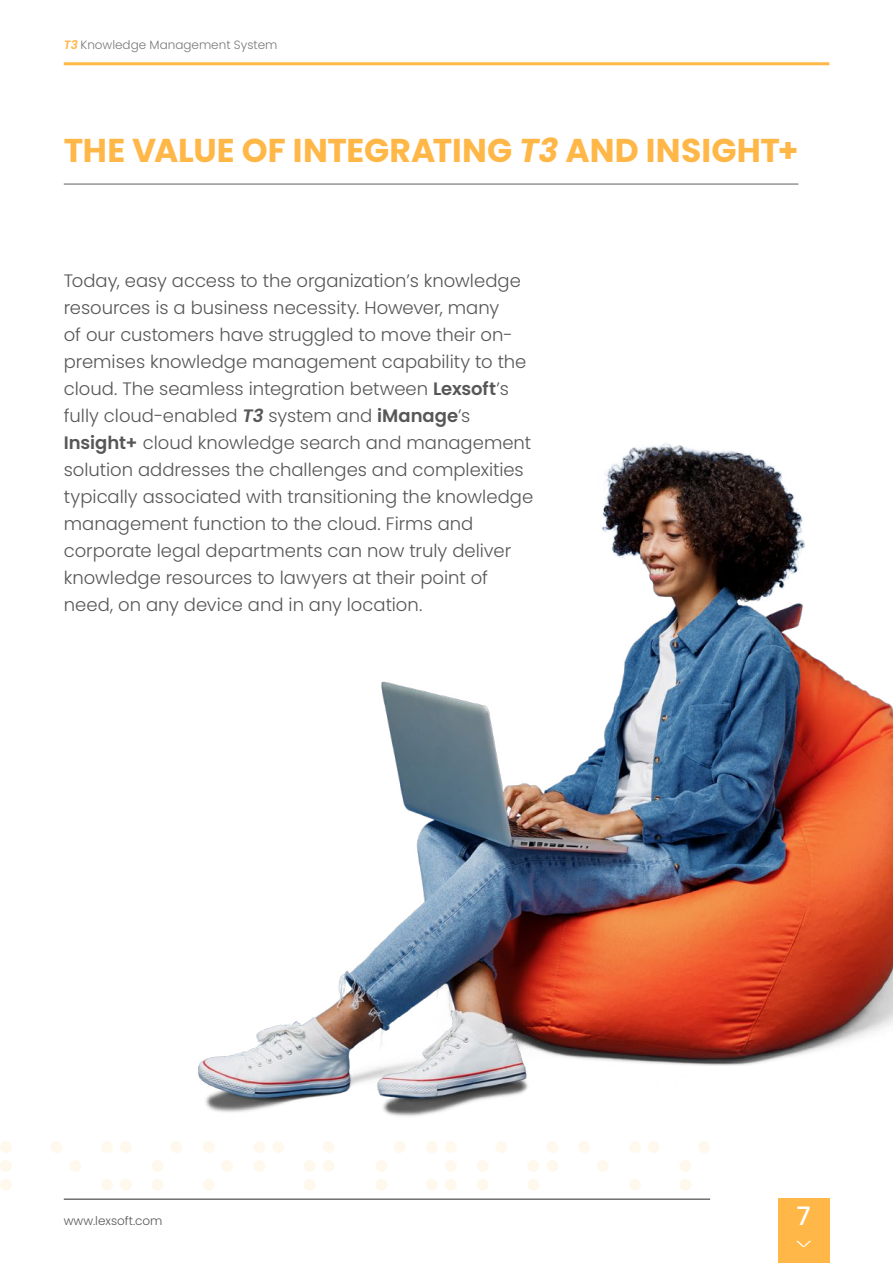
<style>
.page{position:relative;width:893px;height:1263px;background:#fff}
.page>*{position:absolute;margin:0;border:0;box-sizing:border-box;transform-origin:0 0}
.t1{font:700 33px "Poppins";letter-spacing:.005em;color:#ffb748}
.t2{font:500 25.35px "Poppins";color:#fff}
.t3{font:300 18px/27px "Poppins";color:#575757}
.t4{font:300 12px "Poppins";color:#797979}
.t5{font:300 12px "Poppins";color:#575757}
.s1{font-weight:600;font-style:italic;color:#ffb748}
.s2{font-style:italic}
.s3{font-weight:600}
.s4{font-weight:600;font-style:italic}
</style>
<div class="page">
<hr style="left:64px;top:1198px;width:646px;height:2px;background:#707070">
<hr style="left:64px;top:62px;width:765px;height:3px;background:#ffb748">
<div style="left:778px;top:1198px;width:51px;height:65px;background:#ffb748"></div>
<svg style="left:796px;top:1241px;width:15px;height:6px"></svg>
<div style="left:426px;top:1141px;width:12px;height:12px;background:#fff8ed;border-radius:50%"></div>
<div style="left:394px;top:1141px;width:11px;height:12px;background:#fff8ed;border-radius:50%"></div>
<div style="left:426px;top:1179px;width:12px;height:12px;background:#fff8ed;border-radius:50%"></div>
<div style="left:629px;top:1141px;width:12px;height:12px;background:#fff8ed;border-radius:50%"></div>
<div style="left:629px;top:1179px;width:12px;height:12px;background:#fff8ed;border-radius:50%"></div>
<div style="left:445px;top:1160px;width:12px;height:12px;background:#fff8ed;border-radius:50%"></div>
<div style="left:445px;top:1141px;width:12px;height:12px;background:#fff8ed;border-radius:50%"></div>
<div style="left:547px;top:1160px;width:11px;height:12px;background:#fff8ed;border-radius:50%"></div>
<div style="left:597px;top:1160px;width:12px;height:12px;background:#fff8ed;border-radius:50%"></div>
<div style="left:547px;top:1141px;width:11px;height:12px;background:#fff8ed;border-radius:50%"></div>
<div style="left:648px;top:1141px;width:11px;height:12px;background:#fff8ed;border-radius:50%"></div>
<div style="left:698px;top:1141px;width:12px;height:12px;background:#fff8ed;border-radius:50%"></div>
<div style="left:445px;top:1179px;width:12px;height:12px;background:#fff8ed;border-radius:50%"></div>
<div style="left:527px;top:1160px;width:12px;height:12px;background:#fff8ed;border-radius:50%"></div>
<div style="left:527px;top:1179px;width:12px;height:12px;background:#fff8ed;border-radius:50%"></div>
<div style="left:680px;top:1160px;width:11px;height:12px;background:#fff8ed;border-radius:50%"></div>
<div style="left:680px;top:1179px;width:11px;height:12px;background:#fff8ed;border-radius:50%"></div>
<div style="left:477px;top:1160px;width:12px;height:12px;background:#fff8ed;border-radius:50%"></div>
<div style="left:495px;top:1141px;width:12px;height:12px;background:#fff8ed;border-radius:50%"></div>
<div style="left:578px;top:1141px;width:12px;height:12px;background:#fff8ed;border-radius:50%"></div>
<div style="left:477px;top:1179px;width:12px;height:12px;background:#fff8ed;border-radius:50%"></div>
<div style="left:376px;top:1160px;width:11px;height:12px;background:#fff8ed;border-radius:50%"></div>
<div style="left:376px;top:1179px;width:11px;height:12px;background:#fff8ed;border-radius:50%"></div>
<div style="left:0;top:1160px;width:12px;height:12px;background:#fff8ed;border-radius:50%"></div>
<div style="left:0;top:1141px;width:12px;height:12px;background:#fff8ed;border-radius:50%"></div>
<div style="left:0;top:1179px;width:12px;height:12px;background:#fff8ed;border-radius:50%"></div>
<div style="left:152px;top:1160px;width:12px;height:12px;background:#fff8ed;border-radius:50%"></div>
<div style="left:171px;top:1141px;width:11px;height:12px;background:#fff8ed;border-radius:50%"></div>
<div style="left:152px;top:1179px;width:12px;height:12px;background:#fff8ed;border-radius:50%"></div>
<div style="left:51px;top:1141px;width:11px;height:12px;background:#fff8ed;border-radius:50%"></div>
<div style="left:69px;top:1160px;width:12px;height:12px;background:#fff8ed;border-radius:50%"></div>
<div style="left:101px;top:1141px;width:12px;height:12px;background:#fff8ed;border-radius:50%"></div>
<div style="left:101px;top:1179px;width:12px;height:12px;background:#fff8ed;border-radius:50%"></div>
<div style="left:120px;top:1141px;width:12px;height:12px;background:#fff8ed;border-radius:50%"></div>
<div style="left:120px;top:1179px;width:12px;height:12px;background:#fff8ed;border-radius:50%"></div>
<div style="left:221px;top:1160px;width:12px;height:12px;background:#fff8ed;border-radius:50%"></div>
<div style="left:203px;top:1141px;width:12px;height:12px;background:#fff8ed;border-radius:50%"></div>
<div style="left:203px;top:1179px;width:12px;height:12px;background:#fff8ed;border-radius:50%"></div>
<div style="left:253px;top:1160px;width:12px;height:12px;background:#fff8ed;border-radius:50%"></div>
<div style="left:253px;top:1141px;width:12px;height:12px;background:#fff8ed;border-radius:50%"></div>
<div style="left:323px;top:1160px;width:11px;height:12px;background:#fff8ed;border-radius:50%"></div>
<div style="left:323px;top:1141px;width:11px;height:12px;background:#fff8ed;border-radius:50%"></div>
<div style="left:304px;top:1160px;width:12px;height:12px;background:#fff8ed;border-radius:50%"></div>
<div style="left:272px;top:1141px;width:12px;height:12px;background:#fff8ed;border-radius:50%"></div>
<div style="left:304px;top:1179px;width:12px;height:12px;background:#fff8ed;border-radius:50%"></div>
<img style="left:198px;top:443px;width:695px;height:674px">
<hr style="left:64px;top:183px;width:734px;height:2px;background:#707070">
<p class="t4" style="left:64px;top:38px;width:215px"><span class="s1">T3</span> Knowledge Management System</p>
<h1 class="t1" style="left:64px;top:132px;width:736px">THE VALUE OF INTEGRATING <span class="s2">T3</span> AND INSIGHT+</h1>
<p class="t3" style="left:64px;top:267px;width:471px">Today, easy access to the organization’s knowledge resources is a business necessity. However, many<br>of our customers have struggled to move their on&shy;premises knowledge management capability to the cloud. The seamless integration between <span class="s3">Lexsoft</span>’s fully cloud-enabled <span class="s4">T3</span> system and <span class="s3">iManage</span>’s <span class="s3">Insight+</span> cloud knowledge search and management solution addresses the challenges and complexities typically associated with transitioning the knowledge management function to the cloud. Firms and corporate legal departments can now truly deliver knowledge resources to lawyers at their point of need, on any device and in any location.</p>
<p class="t5" style="left:64px;top:1214px;width:100px">www.lexsoft.com</p>
<h2 class="t2" style="left:797px;top:1201px;width:16px">7</h2>
</div>
